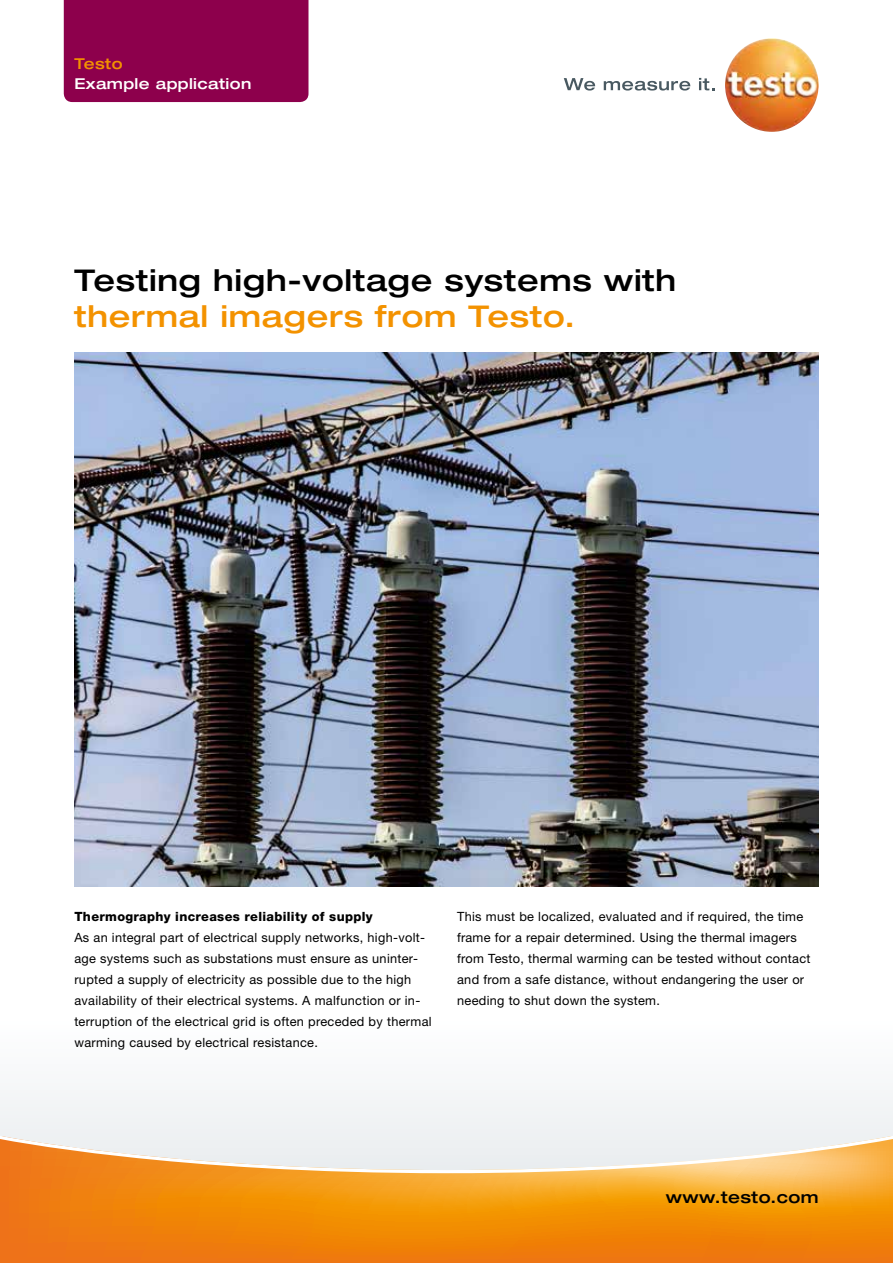
<style>
.page{position:relative;width:893px;height:1263px;background:#fff}
.page>*{position:absolute;margin:0;border:0;box-sizing:border-box;transform-origin:0 0}
.t1{font:500 expanded 30px "Helvetica Neue LTW1 G";letter-spacing:.025em;color:#000}
.t2{font:500 expanded 30px "Helvetica Neue LTW1 G";letter-spacing:.025em;color:#f39200}
.t3{font:500 expanded 16.5px "Helvetica Neue LTW1 G";letter-spacing:.025em;color:#000}
.t4{font:500 expanded 15px "Helvetica Neue LTW1 G";letter-spacing:.025em;color:#fff}
.t5{font:500 expanded 15px "Helvetica Neue LTW1 G";letter-spacing:.025em;color:#f39200}
.t6{font:12.75px/21px "Helvetica Neue LTW1 G";letter-spacing:.025em;color:#000}
.t7{font:800 12.75px "Helvetica Neue LTW1 G";letter-spacing:.025em;color:#000}
</style>
<div class="page">
<div style="left:0;top:1019px;width:893px;height:228px;background:#f7f8f9"></div>
<svg style="left:0;top:1136px;width:893px;height:127px"></svg>
<img style="left:74px;top:353px;width:745px;height:534px">
<div style="left:64px;top:0;width:244px;height:102px;background:#8d004c"></div>
<img style="left:725px;top:38px;width:94px;height:94px;border-radius:46px">
<svg style="left:564px;top:78px;width:31px;height:13px"></svg>
<svg style="left:604px;top:81px;width:86px;height:10px"></svg>
<svg style="left:699px;top:78px;width:16px;height:12px"></svg>
<p class="t5" style="left:74px;top:54px;width:50px">Testo</p>
<p class="t4" style="left:74px;top:74px;width:178px">Example application</p>
<h1 class="t1" style="left:74px;top:262px;width:603px">Testing high-voltage systems with</h1>
<h1 class="t2" style="left:74px;top:298px;width:502px">thermal imagers from Testo.</h1>
<p class="t7" style="left:74px;top:909px;width:300px">Thermography increases reliability of supply</p>
<p class="t6" style="left:74px;top:927px;width:359px">As an integral part of electrical supply networks, high-volt&shy;age systems such as substations must ensure as uninter&shy;rupted a supply of electricity as possible due to the high availability of their electrical systems. A malfunction or in&shy;terruption of the electrical grid is often preceded by thermal warming caused by electrical resistance.</p>
<p class="t6" style="left:457px;top:906px;width:355px">This must be localized, evaluated and if required, the time frame for a repair determined. Using the thermal imagers from Testo, thermal warming can be tested without contact and from a safe distance, without endangering the user or needing to shut down the system.</p>
<p class="t3" style="left:666px;top:1187px;width:154px">www.testo.com</p>
</div>
